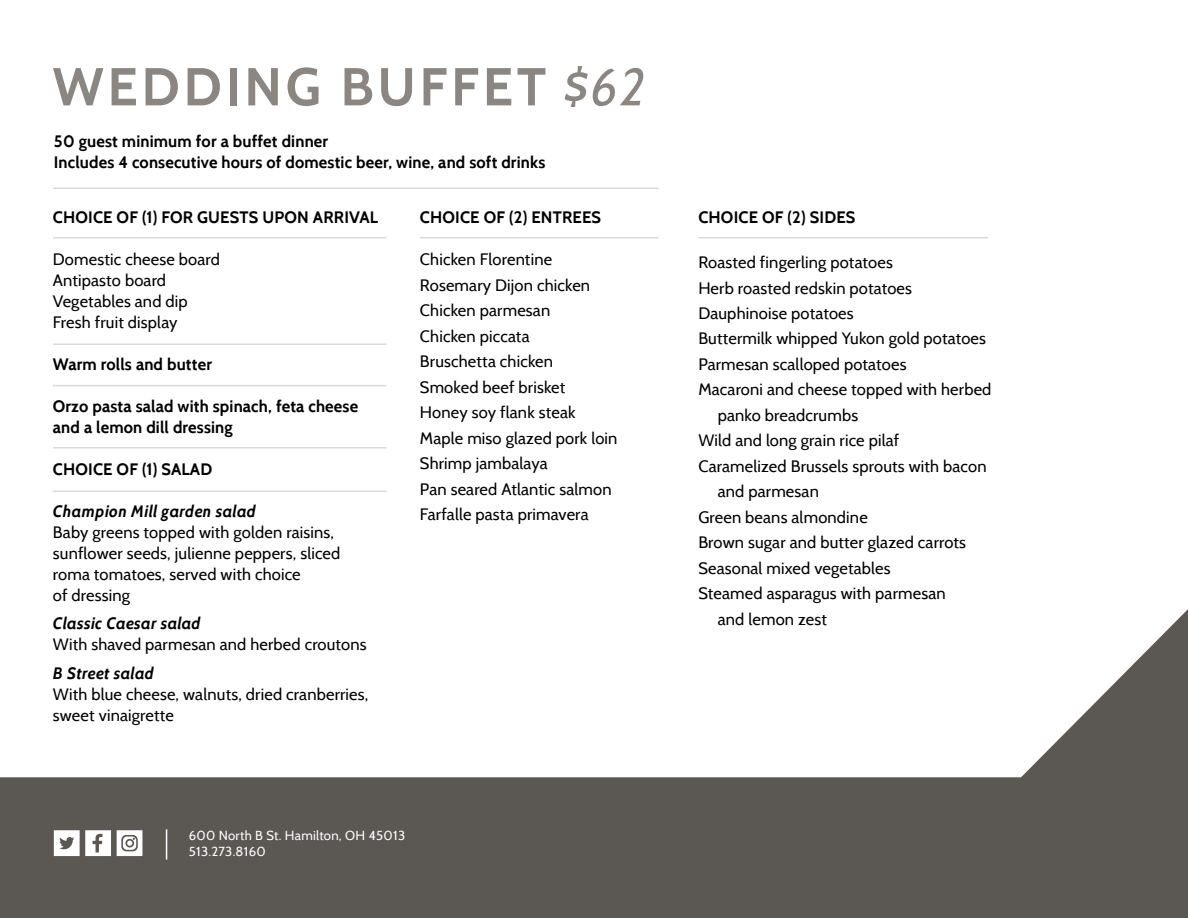
<style>
.page{position:relative;width:1188px;height:918px;background:#fff}
.page>*{position:absolute;margin:0;border:0;box-sizing:border-box;transform-origin:0 0}
.t1{font:700 53.25px "Cabin";letter-spacing:.07em;color:#8b8681}
.t2{font:16.5px/25.5px "Cabin";letter-spacing:.01em;color:#000}
.t3{font:700 16.5px/21px "Cabin";letter-spacing:.01em;color:#000}
.t4{font:italic 700 16.5px "Cabin";letter-spacing:.01em;color:#000}
.t5{font:13.05px/15.6px "Cabin";letter-spacing:.02em;color:#fff}
.s1{font-weight:400;font-style:italic;font-size:52.5px}
</style>
<div class="page">
<hr style="left:53px;top:237px;width:333px;height:1px;background:#dcdad8">
<hr style="left:53px;top:188px;width:606px;height:1px;background:#dcdad8">
<hr style="left:420px;top:237px;width:239px;height:1px;background:#dcdad8">
<hr style="left:698px;top:237px;width:290px;height:1px;background:#dcdad8">
<hr style="left:53px;top:344px;width:333px;height:1px;background:#dcdad8">
<hr style="left:53px;top:385px;width:333px;height:1px;background:#dcdad8">
<hr style="left:53px;top:447px;width:333px;height:1px;background:#dcdad8">
<hr style="left:53px;top:490px;width:333px;height:2px;background:#dcdad8">
<div style="left:0;top:780px;width:1188px;height:138px;background:#5b5753"></div>
<svg style="left:0;top:609px;width:1188px;height:171px"></svg>
<svg style="left:54px;top:830px;width:57px;height:26px"></svg>
<svg style="left:117px;top:830px;width:25px;height:26px"></svg>
<hr style="left:166px;top:829px;width:1px;height:31px;background:#fff">
<h1 class="t1" style="left:52px;top:55px;width:594px">WEDDING BUFFET <span class="s1">$62</span></h1>
<p class="t3" style="left:54px;top:131px;width:493px">50 guest minimum for a buffet dinner<br>Includes 4 consecutive hours of domestic beer, wine, and soft drinks</p>
<p class="t3" style="left:53px;top:206px;width:327px">CHOICE OF (1) FOR GUESTS UPON ARRIVAL</p>
<p class="t2" style="left:53px;top:248px;width:168px;line-height:21px">Domestic cheese board<br>Antipasto board<br>Vegetables and dip<br>Fresh fruit display</p>
<p class="t3" style="left:53px;top:353px;width:161px">Warm rolls and butter</p>
<p class="t3" style="left:53px;top:395px;width:307px">Orzo pasta salad with spinach, feta cheese and a lemon dill dressing</p>
<p class="t3" style="left:53px;top:458px;width:161px">CHOICE OF (1) SALAD</p>
<p class="t4" style="left:53px;top:501px;width:205px">Champion Mill garden salad</p>
<p class="t2" style="left:53px;top:521px;width:289px;line-height:21px">Baby greens topped with golden raisins, sunflower seeds, julienne peppers, sliced roma tomatoes, served with choice<br>of dressing</p>
<p class="t4" style="left:53px;top:613px;width:149px">Classic Caesar salad</p>
<p class="t2" style="left:53px;top:631px;width:315px">With shaved parmesan and herbed croutons</p>
<p class="t4" style="left:53px;top:663px;width:103px">B Street salad</p>
<p class="t2" style="left:53px;top:683px;width:317px;line-height:21px">With blue cheese, walnuts, dried cranberries, sweet vinaigrette</p>
<p class="t3" style="left:420px;top:207px;width:183px">CHOICE OF (2) ENTREES</p>
<p class="t2" style="left:420px;top:246px;width:199px">Chicken Florentine<br>Rosemary Dijon chicken<br>Chicken parmesan<br>Chicken piccata<br>Bruschetta chicken<br>Smoked beef brisket<br>Honey soy flank steak<br>Maple miso glazed pork loin<br>Shrimp jambalaya<br>Pan seared Atlantic salmon<br>Farfalle pasta primavera</p>
<p class="t5" style="left:189px;top:828px;width:218px">600 North B St. Hamilton, OH 45013<br>513.273.8160</p>
<p class="t3" style="left:698px;top:207px;width:159px">CHOICE OF (2) SIDES</p>
<p class="t2" style="left:698px;top:249px;width:196px">Roasted fingerling potatoes</p>
<p class="t2" style="left:698px;top:275px;width:215px">Herb roasted redskin potatoes</p>
<p class="t2" style="left:698px;top:300px;width:157px">Dauphinoise potatoes</p>
<p class="t2" style="left:698px;top:326px;width:289px">Buttermilk whipped Yukon gold potatoes</p>
<p class="t2" style="left:698px;top:351px;width:210px">Parmesan scalloped potatoes</p>
<p class="t2" style="left:698px;top:377px;width:295px">Macaroni and cheese topped with herbed</p>
<p class="t2" style="left:718px;top:402px;width:142px">panko breadcrumbs</p>
<p class="t2" style="left:698px;top:428px;width:202px">Wild and long grain rice pilaf</p>
<p class="t2" style="left:698px;top:453px;width:290px">Caramelized Brussels sprouts with bacon</p>
<p class="t2" style="left:718px;top:479px;width:103px">and parmesan</p>
<p class="t2" style="left:698px;top:504px;width:171px">Green beans almondine</p>
<p class="t2" style="left:698px;top:530px;width:269px">Brown sugar and butter glazed carrots</p>
<p class="t2" style="left:698px;top:555px;width:194px">Seasonal mixed vegetables</p>
<p class="t2" style="left:698px;top:581px;width:249px">Steamed asparagus with parmesan</p>
<p class="t2" style="left:718px;top:606px;width:111px">and lemon zest</p>
</div>
